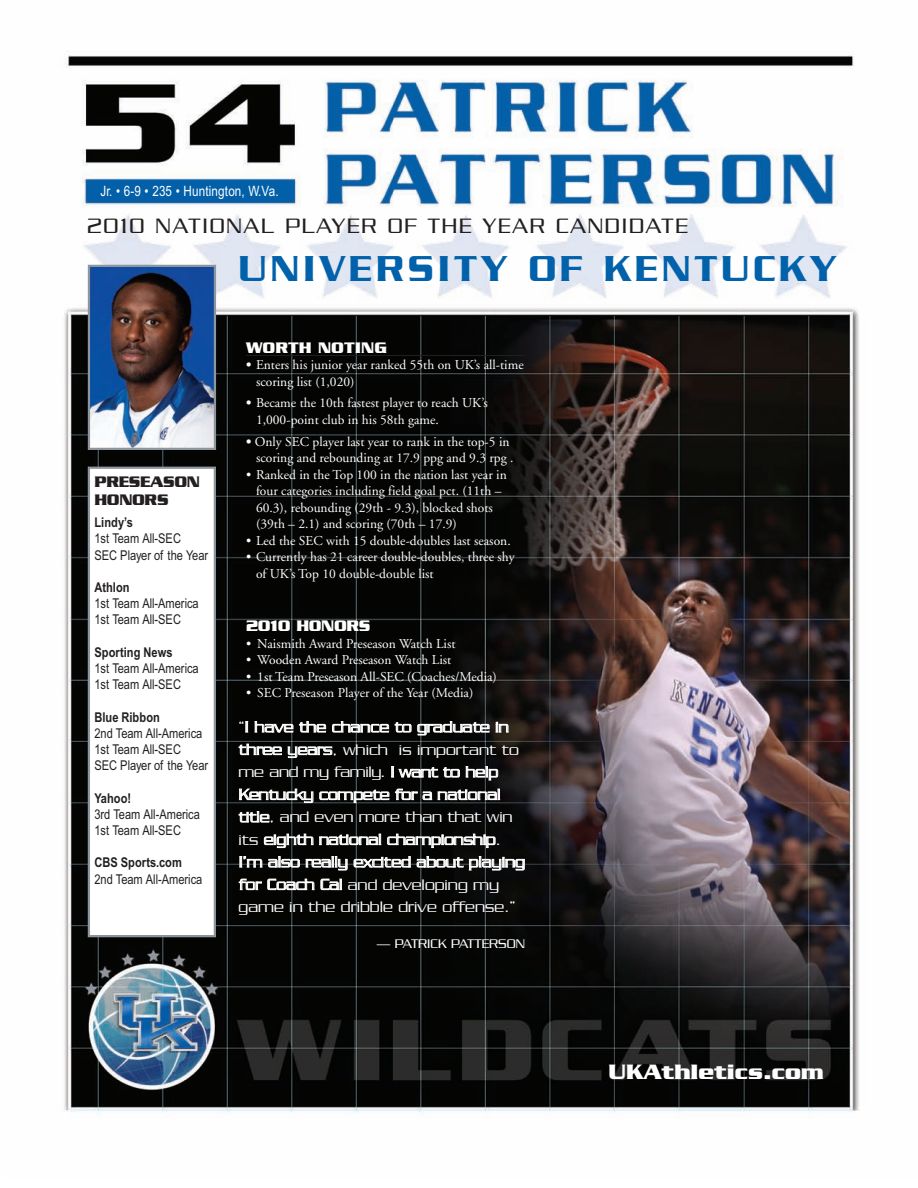
<style>
.page{position:relative;width:918px;height:1188px;background:#fff}
.page>*{position:absolute;margin:0;border:0;box-sizing:border-box;transform-origin:0 0}
.t1{font:500 39px "Serpentine";letter-spacing:.095em;color:#0161aa}
.t2{font:300 22.5px "Serpentine";letter-spacing:.085em;color:#231f20}
.t3{font:700 22.5px "Serpentine";color:#fff}
.t4{font:300 16.5px/22.5px "Serpentine";color:#fff}
.t5{font:700 16.5px/18px "Serpentine";letter-spacing:-.025em;color:#231f20}
.t6{font:700 16.5px "Serpentine";color:#fff}
.t7{font:700 16.5px "Serpentine";letter-spacing:-.025em;color:#fff}
.t8{font:14.25px "Arial Narrow MT Std";letter-spacing:.015em;color:#fff}
.t9{font:13.5px/16.5px "Adobe Garamond";color:#fff}
.t10{font:13.5px/16.2px "Arial Narrow MT Std";color:#231f20}
.t11{font:700 13.5px "Arial Narrow MT Std";color:#231f20}
.t12{font:300 13.5px "Serpentine";color:#fff}
.s1{font-weight:700}
</style>
<div class="page">
<img style="left:64px;top:51px;width:796px;height:1062px">
<hr style="left:246px;top:355px;width:279px;height:1px;background:#231f20">
<img style="left:91px;top:268px;width:122px;height:179px">
<div style="left:88px;top:265px;width:128px;height:185px;border:2px solid #8f959d"></div>
<svg style="left:245px;top:721px;width:3px;height:12px"></svg>
<svg style="left:254px;top:721px;width:72px;height:12px"></svg>
<svg style="left:332px;top:721px;width:57px;height:12px"></svg>
<svg style="left:395px;top:721px;width:95px;height:15px"></svg>
<svg style="left:496px;top:722px;width:13px;height:11px"></svg>
<svg style="left:239px;top:744px;width:43px;height:11px"></svg>
<svg style="left:288px;top:746px;width:44px;height:12px"></svg>
<svg style="left:391px;top:766px;width:69px;height:14px"></svg>
<svg style="left:466px;top:766px;width:32px;height:15px"></svg>
<svg style="left:239px;top:788px;width:74px;height:15px"></svg>
<svg style="left:319px;top:788px;width:181px;height:15px;background:#5a5c5b"></svg>
<svg style="left:239px;top:811px;width:31px;height:12px"></svg>
<svg style="left:264px;top:833px;width:117px;height:15px;background:#5f605f"></svg>
<svg style="left:387px;top:834px;width:109px;height:14px;background:#656665"></svg>
<svg style="left:239px;top:856px;width:61px;height:12px"></svg>
<svg style="left:306px;top:856px;width:42px;height:15px"></svg>
<svg style="left:354px;top:856px;width:57px;height:12px"></svg>
<svg style="left:417px;top:856px;width:108px;height:15px;background:#666"></svg>
<svg style="left:239px;top:879px;width:76px;height:11px"></svg>
<svg style="left:321px;top:878px;width:21px;height:12px"></svg>
<div style="left:90px;top:469px;width:124px;height:466px;background:#fff"></div>
<div style="left:88px;top:467px;width:128px;height:470px;border:2px solid #8f959d"></div>
<p class="t8" style="left:101px;top:186px;width:180px">Jr. • 6-9 • 235 • Huntington, W.Va.</p>
<h2 class="t2" style="left:87px;top:219px;width:602px">2010 NATIONAL PLAYER OF THE YEAR CANDIDATE</h2>
<p class="t5" style="left:95px;top:474px;width:107px">PRESEASON<br>HONORS</p>
<p class="t11" style="left:95px;top:518px;width:40px">Lindy’s</p>
<p class="t10" style="left:95px;top:532px;width:115px">1st Team All-SEC<br>SEC Player of the Year</p>
<p class="t11" style="left:95px;top:582px;width:37px">Athlon</p>
<p class="t10" style="left:95px;top:597px;width:106px">1st Team All-America<br>1st Team All-SEC</p>
<p class="t11" style="left:95px;top:647px;width:79px">Sporting News</p>
<p class="t10" style="left:95px;top:661px;width:106px">1st Team All-America<br>1st Team All-SEC</p>
<p class="t11" style="left:95px;top:712px;width:67px">Blue Ribbon</p>
<p class="t10" style="left:95px;top:726px;width:115px">2nd Team All-America<br>1st Team All-SEC<br>SEC Player of the Year</p>
<p class="t11" style="left:95px;top:793px;width:38px">Yahoo!</p>
<p class="t10" style="left:95px;top:807px;width:107px">3rd Team All-America<br>1st Team All-SEC</p>
<p class="t11" style="left:95px;top:858px;width:89px">CBS Sports.com</p>
<p class="t10" style="left:95px;top:872px;width:109px">2nd Team All-America</p>
<h1 class="t1" style="left:239px;top:256px;width:599px">UNIVERSITY OF KENTUCKY</h1>
<p class="t6" style="left:246px;top:342px;width:142px">WORTH NOTING</p>
<p class="t9" style="left:256px;top:358px;width:269px;text-indent:-10px"><span class="s1">•</span> Enters his junior year ranked 55th on UK’s all-time scoring list (1,020)</p>
<p class="t9" style="left:256px;top:396px;width:233px;text-indent:-10px"><span class="s1">•</span> Became the 10th fastest player to reach UK’s<br>1,000-point club in his 58th game.</p>
<p class="t9" style="left:246px;top:434px;width:269px;text-align:right"><span class="s1">•</span> Only SEC player last year to rank in the top-5 in scoring and rebounding at 17.9 ppg and 9.3 rpg .</p>
<p class="t9" style="left:256px;top:467px;width:252px;text-indent:-10px">• Ranked in the Top 100 in the nation last year in four categories including field goal pct. (11th – 60.3), rebounding (29th - 9.3), blocked shots (39th – 2.1) and scoring (70th – 17.9)</p>
<p class="t9" style="left:246px;top:533px;width:266px">• Led the SEC with 15 double-doubles last season.</p>
<p class="t9" style="left:256px;top:550px;width:260px;text-indent:-10px">• Currently has 21 career double-doubles, three shy of UK’s Top 10 double-double list</p>
<p class="t7" style="left:246px;top:621px;width:126px">2010 HONORS</p>
<p class="t9" style="left:246px;top:636px;width:211px">• Naismith Award Preseason Watch List</p>
<p class="t9" style="left:246px;top:653px;width:207px">• Wooden Award Preseason Watch List</p>
<p class="t9" style="left:246px;top:669px;width:252px">• 1st Team Preseason All-SEC (Coaches/Media)</p>
<p class="t9" style="left:246px;top:686px;width:229px">• SEC Preseason Player of the Year (Media)</p>
<p class="t4" style="left:239px;top:717px;width:288px">“I have the chance to graduate in three years, which is important to me and my family. I want to help Kentucky compete for a national title, and even more than that win its eighth national championship.<br>I’m also really excited about playing for Coach Cal and developing my game in the dribble drive offense.”</p>
<p class="t12" style="left:377px;top:939px;width:150px">— PATRICK PATTERSON</p>
<h2 class="t3" style="left:608px;top:1064px;width:217px">UKAthletics.com</h2>
</div>
